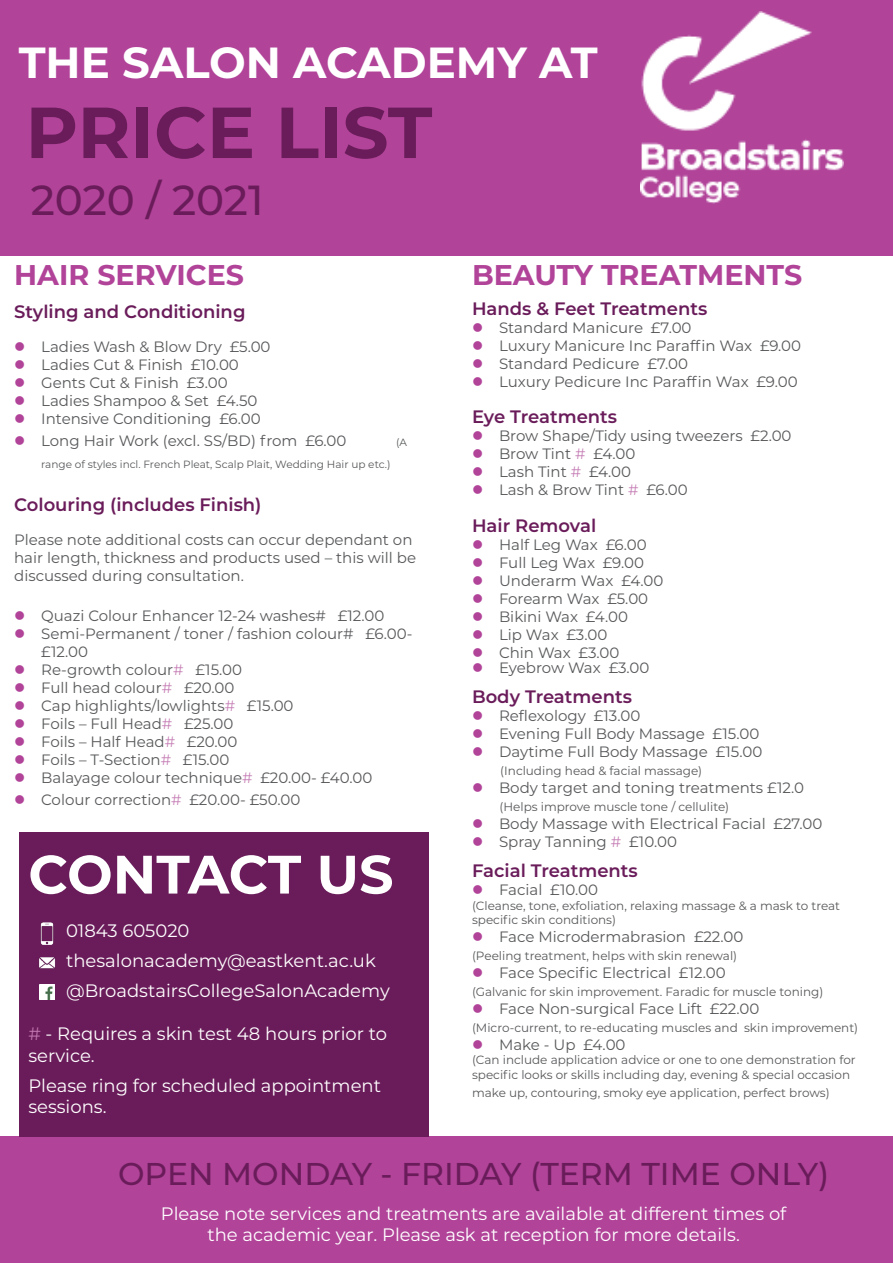
<style>
.page{position:relative;width:893px;height:1263px;background:#fff}
.page>*{position:absolute;margin:0;border:0;box-sizing:border-box;transform-origin:0 0}
.t1{font:700 72px "Montserrat";color:#6a1c5a}
.t2{font:700 54px "Montserrat";letter-spacing:-.005em;color:#fff}
.t3{font:700 43.5px "Montserrat";color:#fff}
.t4{font:500 42px "Montserrat";letter-spacing:-.005em;color:#6a1c5a}
.t5{font:500 31.5px "Montserrat";color:#6a1c5a}
.t6{font:700 28.5px "Montserrat";color:#b14399}
.t7{font:18px/21.6px "Montserrat";color:#fff}
.t8{font:600 18px "Montserrat";color:#6a1c5a}
.t9{font:15px/18px "Montserrat";color:#57585a}
.t10{font:12px/14.4px "Montserrat";color:#57585a}
.t11{font:10.5px "Montserrat";color:#57585a}
.s1{color:#c379b2}
</style>
<div class="page">
<div style="left:0;top:0;width:893px;height:255px;background:#b14399"></div>
<img style="left:640px;top:12px;width:204px;height:191px">
<div style="left:0;top:1136px;width:893px;height:127px;background:#b14399"></div>
<div style="left:19px;top:832px;width:410px;height:304px;background:#6a1c5a"></div>
<img style="left:40px;top:923px;width:14px;height:21px">
<img style="left:39px;top:957px;width:17px;height:12px">
<img style="left:39px;top:984px;width:16px;height:15px">
<p class="t3" style="left:19px;top:31px;width:581px">THE SALON ACADEMY AT</p>
<p class="t1" style="left:26px;top:81px;width:408px">PRICE LIST</p>
<p class="t4" style="left:31px;top:171px;width:234px">2020 / 2021</p>
<p class="t6" style="left:14px;top:254px;width:231px">HAIR SERVICES</p>
<p class="t8" style="left:14px;top:299px;width:233px">Styling and Conditioning</p>
<p class="t9" style="left:41px;top:337px;width:231px">Ladies Wash &amp; Blow Dry £5.00</p>
<p class="t9" style="left:41px;top:355px;width:199px">Ladies Cut &amp; Finish £10.00</p>
<p class="t9" style="left:41px;top:373px;width:188px">Gents Cut &amp; Finish £3.00</p>
<p class="t9" style="left:41px;top:391px;width:218px">Ladies Shampoo &amp; Set £4.50</p>
<p class="t9" style="left:41px;top:409px;width:221px">Intensive Conditioning £6.00</p>
<p class="t9" style="left:41px;top:431px;width:307px">Long Hair Work (excl. SS/BD) from £6.00</p>
<p class="t11" style="left:396px;top:435px;width:12px">(A</p>
<p class="t11" style="left:41px;top:457px;width:351px">range of styles incl. French Pleat, Scalp Plait, Wedding Hair up etc.)</p>
<p class="t8" style="left:14px;top:492px;width:249px">Colouring (includes Finish)</p>
<p class="t9" style="left:14px;top:530px;width:403px">Please note additional costs can occur dependant on hair length, thickness and products used – this will be discussed during consultation.</p>
<p class="t9" style="left:41px;top:606px;width:345px">Quazi Colour Enhancer 12-24 washes# £12.00</p>
<p class="t9" style="left:41px;top:624px;width:373px">Semi-Permanent / toner / fashion colour# £6.00- £12.00</p>
<p class="t9" style="left:41px;top:660px;width:202px">Re-growth colour<span class="s1">#</span> £15.00</p>
<p class="t9" style="left:41px;top:678px;width:195px">Full head colour<span class="s1">#</span> £20.00</p>
<p class="t9" style="left:41px;top:696px;width:254px">Cap highlights/lowlights<span class="s1">#</span> £15.00</p>
<p class="t9" style="left:41px;top:714px;width:194px">Foils – Full Head<span class="s1">#</span> £25.00</p>
<p class="t9" style="left:41px;top:732px;width:198px">Foils – Half Head<span class="s1">#</span> £20.00</p>
<p class="t9" style="left:41px;top:750px;width:190px">Foils – T-Section<span class="s1">#</span> £15.00</p>
<p class="t9" style="left:41px;top:768px;width:333px">Balayage colour technique<span class="s1">#</span> £20.00- £40.00</p>
<p class="t9" style="left:41px;top:790px;width:261px">Colour correction<span class="s1">#</span> £20.00- £50.00</p>
<p class="t2" style="left:28px;top:835px;width:367px">CONTACT US</p>
<p class="t7" style="left:66px;top:919px;width:125px">01843 605020</p>
<p class="t7" style="left:66px;top:949px;width:311px">thesalonacademy@eastkent.ac.uk</p>
<p class="t7" style="left:66px;top:979px;width:325px">@BroadstairsCollegeSalonAcademy</p>
<p class="t7" style="left:28px;top:1022px;width:360px"><span class="s1">#</span> - Requires a skin test 48 hours prior to service.</p>
<p class="t7" style="left:28px;top:1074px;width:354px">Please ring for scheduled appointment sessions.</p>
<p class="t6" style="left:472px;top:254px;width:332px">BEAUTY TREATMENTS</p>
<p class="t8" style="left:472px;top:296px;width:237px">Hands &amp; Feet Treatments</p>
<p class="t9" style="left:499px;top:318px;width:194px">Standard Manicure £7.00</p>
<p class="t9" style="left:499px;top:336px;width:304px">Luxury Manicure Inc Paraffin Wax £9.00</p>
<p class="t9" style="left:499px;top:354px;width:190px">Standard Pedicure £7.00</p>
<p class="t9" style="left:499px;top:372px;width:300px">Luxury Pedicure Inc Paraffin Wax £9.00</p>
<p class="t8" style="left:472px;top:404px;width:147px">Eye Treatments</p>
<p class="t9" style="left:499px;top:427px;width:294px">Brow Shape/Tidy using tweezers £2.00</p>
<p class="t9" style="left:499px;top:445px;width:138px">Brow Tint <span class="s1">#</span> £4.00</p>
<p class="t9" style="left:499px;top:463px;width:134px">Lash Tint <span class="s1">#</span> £4.00</p>
<p class="t9" style="left:499px;top:481px;width:190px">Lash &amp; Brow Tint <span class="s1">#</span> £6.00</p>
<p class="t8" style="left:472px;top:513px;width:126px">Hair Removal</p>
<p class="t9" style="left:499px;top:535px;width:149px">Half Leg Wax £6.00</p>
<p class="t9" style="left:499px;top:553px;width:146px">Full Leg Wax £9.00</p>
<p class="t9" style="left:499px;top:571px;width:166px">Underarm Wax £4.00</p>
<p class="t9" style="left:499px;top:589px;width:151px">Forearm Wax £5.00</p>
<p class="t9" style="left:499px;top:607px;width:131px">Bikini Wax £4.00</p>
<p class="t9" style="left:499px;top:625px;width:110px">Lip Wax £3.00</p>
<p class="t9" style="left:499px;top:643px;width:122px">Chin Wax £3.00</p>
<p class="t9" style="left:499px;top:658px;width:152px">Eyebrow Wax £3.00</p>
<p class="t8" style="left:472px;top:684px;width:161px">Body Treatments</p>
<p class="t9" style="left:499px;top:706px;width:143px">Reflexology £13.00</p>
<p class="t9" style="left:499px;top:724px;width:262px">Evening Full Body Massage £15.00</p>
<p class="t9" style="left:499px;top:742px;width:265px">Daytime Full Body Massage £15.00</p>
<p class="t10" style="left:500px;top:763px;width:203px">(Including head &amp; facial massage)</p>
<p class="t9" style="left:499px;top:778px;width:307px">Body target and toning treatments £12.0</p>
<p class="t10" style="left:499px;top:799px;width:231px">(Helps improve muscle tone / cellulite)</p>
<p class="t9" style="left:499px;top:814px;width:325px">Body Massage with Electrical Facial £27.00</p>
<p class="t9" style="left:499px;top:832px;width:179px">Spray Tanning <span class="s1">#</span> £10.00</p>
<p class="t8" style="left:472px;top:858px;width:167px">Facial Treatments</p>
<p class="t9" style="left:499px;top:880px;width:101px">Facial £10.00</p>
<p class="t10" style="left:472px;top:898px;width:369px">(Cleanse, tone, exfoliation, relaxing massage &amp; a mask to treat specific skin conditions)</p>
<p class="t9" style="left:499px;top:927px;width:246px">Face Microdermabrasion £22.00</p>
<p class="t10" style="left:472px;top:948px;width:267px">(Peeling treatment, helps with skin renewal)</p>
<p class="t9" style="left:499px;top:963px;width:228px">Face Specific Electrical £12.00</p>
<p class="t10" style="left:472px;top:984px;width:353px">(Galvanic for skin improvement. Faradic for muscle toning)</p>
<p class="t9" style="left:499px;top:999px;width:262px">Face Non-surgical Face Lift £22.00</p>
<p class="t10" style="left:472px;top:1020px;width:388px">(Micro-current, to re-educating muscles and skin improvement)</p>
<p class="t9" style="left:499px;top:1035px;width:128px">Make - Up £4.00</p>
<p class="t10" style="left:472px;top:1052px;width:385px">(Can include application advice or one to one demonstration for specific looks or skills including day, evening &amp; special occasion</p>
<p class="t10" style="left:472px;top:1085px;width:359px">make up, contouring, smoky eye application, perfect brows)</p>
<p class="t5" style="left:118px;top:1152px;width:712px">OPEN MONDAY - FRIDAY (TERM TIME ONLY)</p>
<p class="t7" style="left:161px;top:1202px;width:627px;text-align:center">Please note services and treatments are available at different times of the academic year. Please ask at reception for more details.</p>
</div>
